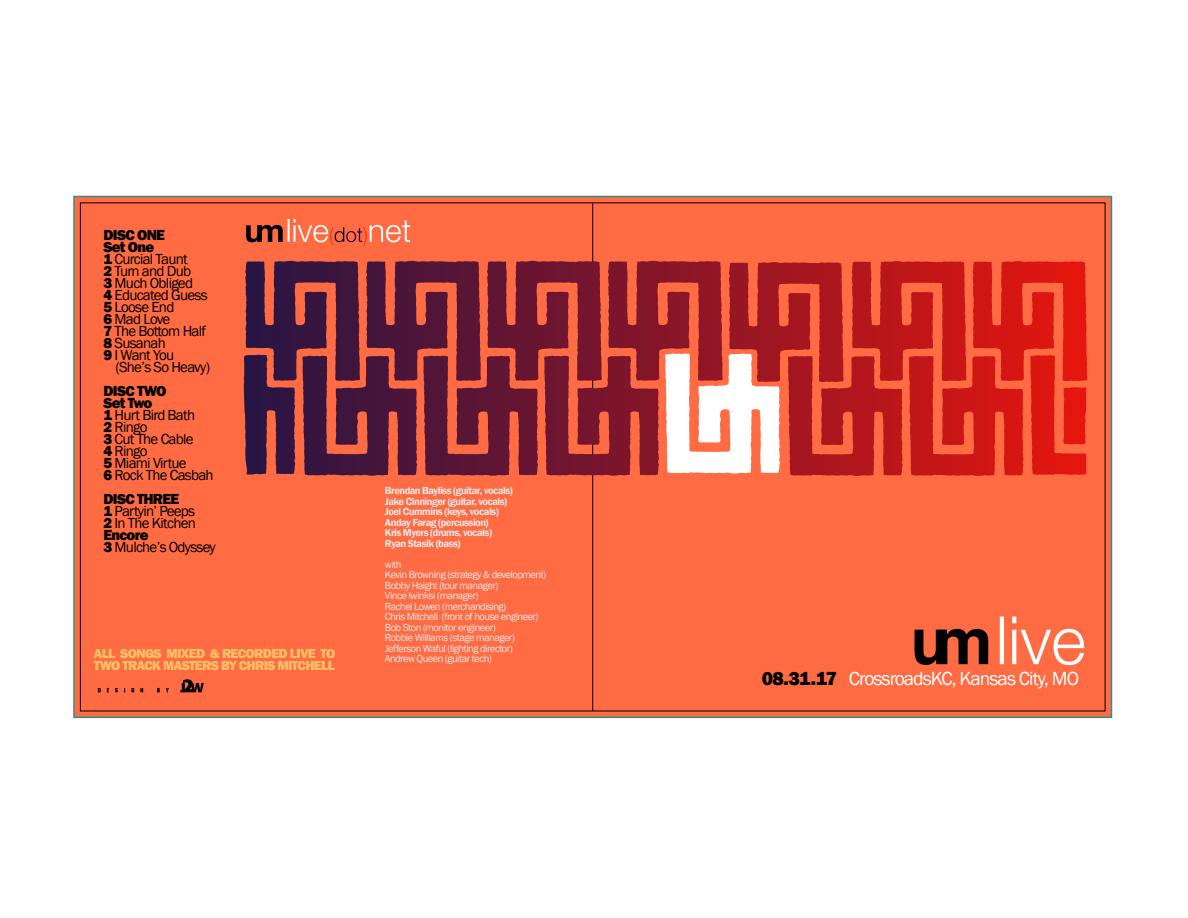
<style>
.page{position:relative;width:1188px;height:918px;background:#fff}
.page>*{position:absolute;margin:0;border:0;box-sizing:border-box;transform-origin:0 0}
.t1{font:19.5px "Franklin Gothic";letter-spacing:-.05em;color:#fff}
.t2{font:15px/12px "Franklin Gothic";letter-spacing:-.05em;color:#000}
.t3{font:800 13.5px "Franklin Gothic";letter-spacing:-.05em;color:#febf65}
.t4{font:10.5px/10.5px "Franklin Gothic";letter-spacing:-.05em;color:#e6e6e6}
.t5{font:600 10.5px/10.5px "Franklin Gothic";letter-spacing:-.05em;color:#e6e6e6}
.s1{font-weight:800}
.s2{font-weight:800;color:#000}
</style>
<div class="page">
<svg style="left:73px;top:195px;width:1040px;height:524px;background:#cc7f62"></svg>
<svg style="left:80px;top:202px;width:1025px;height:509px;background:#ec5e3e"></svg>
<svg style="left:592px;top:203px;width:1px;height:508px"></svg>
<svg style="left:246px;top:225px;width:37px;height:17px"></svg>
<hr style="left:288px;top:219px;width:2px;height:23px;background:#fff">
<svg style="left:294px;top:219px;width:116px;height:27px;background:#f67b5a"></svg>
<svg style="left:915px;top:629px;width:73px;height:36px;background:#692c1b"></svg>
<hr style="left:1000px;top:617px;width:4px;height:47px;background:#fff">
<svg style="left:1012px;top:630px;width:4px;height:34px"></svg>
<svg style="left:1012px;top:617px;width:4px;height:6px"></svg>
<svg style="left:1021px;top:629px;width:63px;height:36px"></svg>
<svg style="left:98px;top:688px;width:3px;height:4px"></svg>
<svg style="left:115px;top:688px;width:3px;height:4px"></svg>
<svg style="left:131px;top:688px;width:3px;height:4px"></svg>
<svg style="left:140px;top:688px;width:3px;height:4px"></svg>
<svg style="left:157px;top:688px;width:3px;height:4px"></svg>
<svg style="left:166px;top:688px;width:3px;height:4px"></svg>
<svg style="left:180px;top:679px;width:24px;height:13px"></svg>
<svg style="left:244px;top:354px;width:842px;height:121px;background:#b04243"></svg>
<p class="t2" style="left:104px;top:229px;width:106px"><span class="s1">DISC ONE<br>Set One<br>1</span> Curcial Taunt<br><span class="s1">2</span> Turn and Dub<br><span class="s1">3</span> Much Obliged<br><span class="s1">4</span> Educated Guess<br><span class="s1">5</span> Loose End<br><span class="s1">6</span> Mad Love<br><span class="s1">7</span> The Bottom Half<br><span class="s1">8</span> Susanah<br><span class="s1">9</span> I Want You</p>
<p class="t2" style="left:116px;top:361px;width:96px">(She’s So Heavy)</p>
<p class="t2" style="left:104px;top:385px;width:112px"><span class="s1">DISC TWO<br>Set Two<br>1</span> Hurt Bird Bath<br><span class="s1">2</span> Ringo<br><span class="s1">3</span> Cut The Cable<br><span class="s1">4</span> Ringo<br><span class="s1">5</span> Miami Virtue<br><span class="s1">6</span> Rock The Casbah</p>
<p class="t2" style="left:104px;top:493px;width:114px"><span class="s1">DISC THREE<br>1</span> Partyin’ Peeps<br><span class="s1">2</span> In The Kitchen<br><span class="s1">Encore<br>3</span> Mulche’s Odyssey</p>
<p class="t5" style="left:385px;top:486px;width:130px">Brendan Bayliss (guitar, vocals)<br>Jake Cinninger (guitar, vocals)<br>Joel Cummins (keys, vocals)<br>Anday Farag (percussion)<br>Kris Myers (drums, vocals)<br>Ryan Stasik (bass)</p>
<p class="t4" style="left:385px;top:559px;width:163px">with<br>Kevin Browning (strategy &amp; development)<br>Bobby Haight (tour manager)<br>Vince Iwinksi (manager)<br>Rachel Lowen (merchandising)<br>Chris Mitchell (front of house engineer)<br>Bob Ston (monitor engineer)<br>Robbie Williams (stage manager)<br>Jefferson Waful (lighting director)</p>
<p class="t3" style="left:94px;top:645px;width:243px">ALL SONGS MIXED &amp; RECORDED LIVE TO</p>
<p class="t4" style="left:385px;top:654px;width:109px">Andrew Queen (guitar tech)</p>
<p class="t3" style="left:94px;top:657px;width:243px">TWO TRACK MASTERS BY CHRIS MITCHELL</p>
<h1 class="t1" style="left:762px;top:667px;width:319px"><span class="s2">08.31.17</span> CrossroadsKC, Kansas City, MO</h1>
</div>
